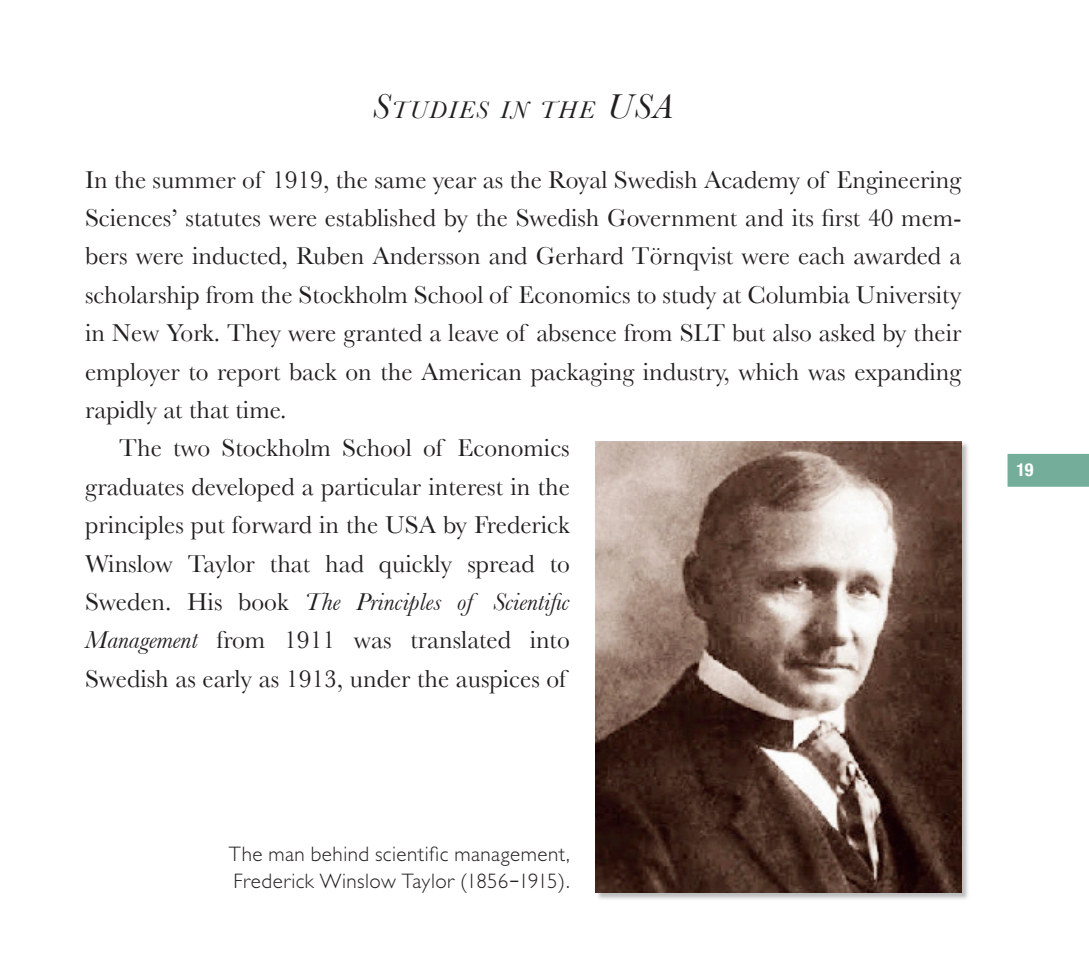
<style>
.page{position:relative;width:1089px;height:978px;background:#fff}
.page>*{position:absolute;margin:0;border:0;box-sizing:border-box;transform-origin:0 0}
.t1{font:25.5px/38.4px "Baskerville";color:#231f20;text-align:justify}
.Rubrik_3{font:italic 25.2px "Baskerville";letter-spacing:.07em;color:#231f20}
.Bildtext{font:300 21px "Gill Sans";letter-spacing:.02em;color:#231f20}
.t2{font:700 condensed 18px "Helvetica Neue";color:#fff}
.s1{font-size:36px}
.s2{font-style:italic}
.s3{font-family:"Minion Pro";font-weight:600;font-style:italic}
</style>
<div class="page">
<div style="left:1007px;top:454px;width:82px;height:33px;background:#74ad99"></div>
<div style="left:595px;top:442px;width:374px;height:459px;background:#231f20;opacity:.3"></div>
<img style="left:595px;top:442px;width:367px;height:451px">
<p class="Rubrik_3" style="left:373px;top:95px;width:256px"><span class="s1">S</span>TUDIES IN THE <span class="s1">USA</span></p>
<p class="t1" style="left:85px;top:160px;width:878px">In the summer of 1919, the same year as the Royal Swedish Academy of Engineering Sciences’ statutes were established by the Swedish Government and its first 40 mem&shy;bers were inducted, Ruben Andersson and Gerhard Törnqvist were each awarded a scholarship from the Stockholm School of Economics to study at Columbia University in New York. They were granted a leave of absence from SLT but also asked by their employer to report back on the American packaging industry, which was expanding rapidly at that time.</p>
<p class="t1" style="left:85px;top:429px;width:486px;text-indent:34px">The two Stockholm School of Economics graduates developed a particular interest in the principles put forward in the USA by Frederick Winslow Taylor that had quickly spread to Sweden. His book <span class="s2">The Principles of Scientific Management</span> from 1911 was translated into Swedish as early as 1913, under the auspices of</p>
<p class="t2" style="left:1016px;top:459px;width:19px">19</p>
<p class="Bildtext" style="left:229px;top:842px;width:342px">The man behind scientific management,</p>
<p class="Bildtext" style="left:234px;top:869px;width:338px">Frederick Winslow Taylor (1856<span class="s3">‒</span>1915).</p>
</div>
